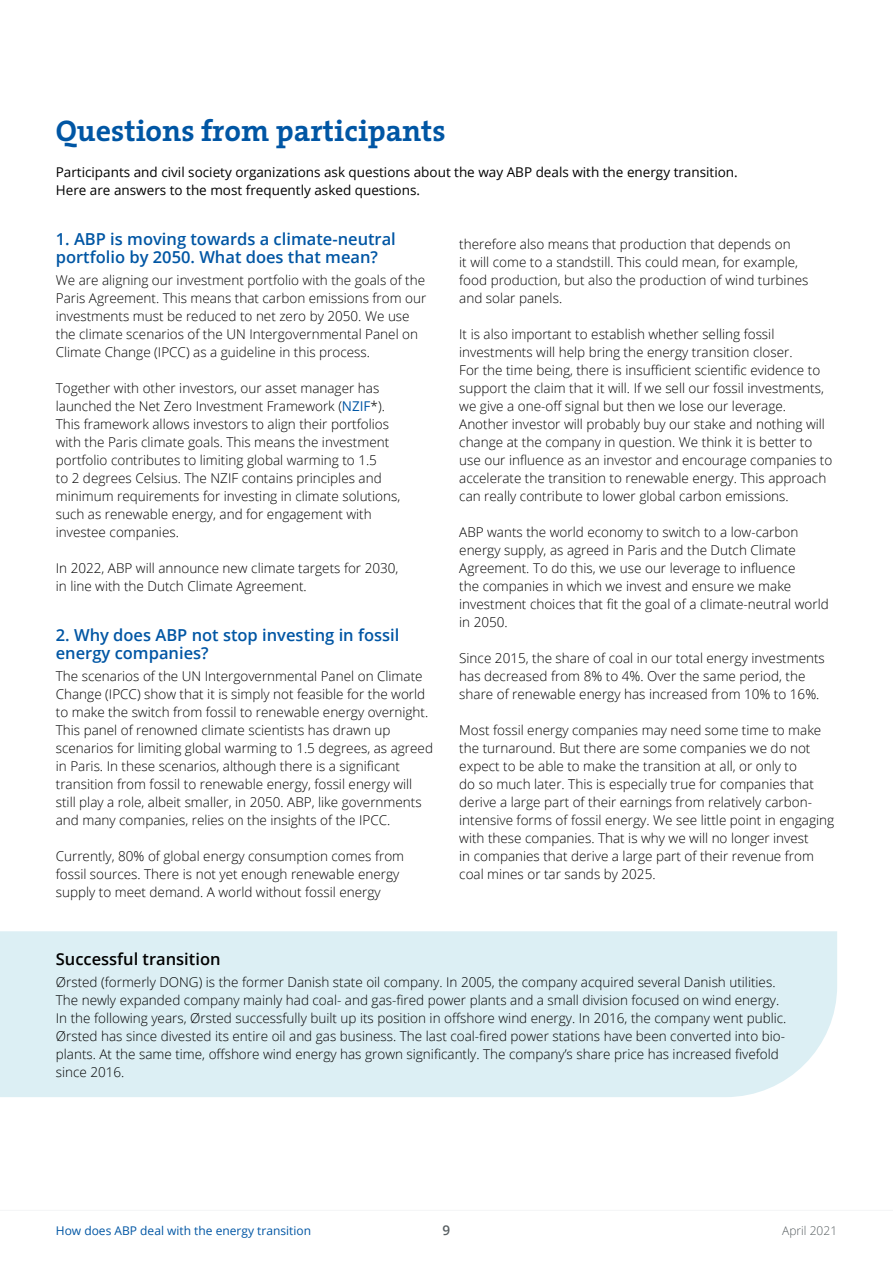
<style>
.page{position:relative;width:893px;height:1263px;background:#fff}
.page>*{position:absolute;margin:0;border:0;box-sizing:border-box;transform-origin:0 0}
.Kop{font:700 30px "The Serif";color:#0056a4}
.Kopje{font:600 16.5px/18px "Open Sans";color:#0056a4}
.Kopje_over_2_kolomme{font:600 16.5px "Open Sans";color:#000}
.Bodytekst{font:300 13.5px/18px "Open Sans";color:#000}
.Body_over_2_kolommen{font:300 13.5px/18px "Open Sans";color:#000}
.Body_over_2_kolommen-2{font:13.5px/18px "Open Sans";color:#000}
.t1{font:600 13.5px "Open Sans";color:#585f62}
.t2{font:12px "Open Sans";color:#0056a4}
.t3{font:300 12px "Open Sans";color:#585f62}
.s1{font-weight:400;color:#0056a4}
</style>
<div class="page">
<hr style="left:0;top:1210px;width:893px;height:1px;background:#f4f5f6">
<div style="left:0;top:931px;width:837px;height:166px;background:#dceff4"></div>
<p class="Kop" style="left:56px;top:106px;width:391px">Questions from participants</p>
<p class="Body_over_2_kolommen-2" style="left:56px;top:163px;width:683px">Participants and civil society organizations ask questions about the way ABP deals with the energy transition.<br>Here are answers to the most frequently asked questions.</p>
<p class="Kopje" style="left:56px;top:229px;width:342px">1. ABP is moving towards a climate-neutral portfolio by 2050. What does that mean?</p>
<p class="Bodytekst" style="left:56px;top:271px;width:372px">We are aligning our investment portfolio with the goals of the Paris Agreement. This means that carbon emissions from our investments must be reduced to net zero by 2050. We use the climate scenarios of the UN Intergovernmental Panel on Climate Change (IPCC) as a guideline in this process.</p>
<p class="Bodytekst" style="left:56px;top:379px;width:346px">Together with other investors, our asset manager has launched the Net Zero Investment Framework (<span class="s1">NZIF</span>*).<br>This framework allows investors to align their portfolios with the Paris climate goals. This means the investment portfolio contributes to limiting global warming to 1.5<br>to 2 degrees Celsius. The NZIF contains principles and minimum requirements for investing in climate solutions, such as renewable energy, and for engagement with investee companies.</p>
<p class="Bodytekst" style="left:56px;top:559px;width:344px">In 2022, ABP will announce new climate targets for 2030, in line with the Dutch Climate Agreement.</p>
<p class="Kopje" style="left:56px;top:625px;width:345px">2. Why does ABP not stop investing in fossil energy companies?</p>
<p class="Bodytekst" style="left:56px;top:667px;width:379px">The scenarios of the UN Intergovernmental Panel on Climate Change (IPCC) show that it is simply not feasible for the world to make the switch from fossil to renewable energy overnight.<br>This panel of renowned climate scientists has drawn up scenarios for limiting global warming to 1.5 degrees, as agreed in Paris. In these scenarios, although there is a significant transition from fossil to renewable energy, fossil energy will still play a role, albeit smaller, in 2050. ABP, like governments and many companies, relies on the insights of the IPCC.</p>
<p class="Bodytekst" style="left:56px;top:847px;width:350px">Currently, 80% of global energy consumption comes from fossil sources. There is not yet enough renewable energy supply to meet demand. A world without fossil energy</p>
<p class="Bodytekst" style="left:459px;top:235px;width:351px">therefore also means that production that depends on<br>it will come to a standstill. This could mean, for example, food production, but also the production of wind turbines and solar panels.</p>
<p class="Bodytekst" style="left:459px;top:325px;width:375px">It is also important to establish whether selling fossil investments will help bring the energy transition closer.<br>For the time being, there is insufficient scientific evidence to support the claim that it will. If we sell our fossil investments, we give a one-off signal but then we lose our leverage.<br>Another investor will probably buy our stake and nothing will change at the company in question. We think it is better to use our influence as an investor and encourage companies to accelerate the transition to renewable energy. This approach can really contribute to lower global carbon emissions.</p>
<p class="Bodytekst" style="left:459px;top:523px;width:371px">ABP wants the world economy to switch to a low-carbon energy supply, as agreed in Paris and the Dutch Climate Agreement. To do this, we use our leverage to influence<br>the companies in which we invest and ensure we make investment choices that fit the goal of a climate-neutral world in 2050.</p>
<p class="Bodytekst" style="left:459px;top:649px;width:367px">Since 2015, the share of coal in our total energy investments has decreased from 8% to 4%. Over the same period, the share of renewable energy has increased from 10% to 16%.</p>
<p class="Bodytekst" style="left:459px;top:721px;width:376px">Most fossil energy companies may need some time to make the turnaround. But there are some companies we do not expect to be able to make the transition at all, or only to<br>do so much later. This is especially true for companies that derive a large part of their earnings from relatively carbon&shy;intensive forms of fossil energy. We see little point in engaging with these companies. That is why we will no longer invest<br>in companies that derive a large part of their revenue from coal mines or tar sands by 2025.</p>
<p class="Kopje_over_2_kolomme" style="left:56px;top:947px;width:166px">Successful transition</p>
<p class="Body_over_2_kolommen" style="left:56px;top:973px;width:732px">Ørsted (formerly DONG) is the former Danish state oil company. In 2005, the company acquired several Danish utilities.<br>The newly expanded company mainly had coal- and gas-fired power plants and a small division focused on wind energy.<br>In the following years, Ørsted successfully built up its position in offshore wind energy. In 2016, the company went public.<br>Ørsted has since divested its entire oil and gas business. The last coal-fired power stations have been converted into bio&shy;plants. At the same time, offshore wind energy has grown significantly. The company’s share price has increased fivefold since 2016.</p>
<p class="t2" style="left:56px;top:1222px;width:257px">How does ABP deal with the energy transition</p>
<p class="t1" style="left:443px;top:1221px;width:9px">9</p>
<p class="t3" style="left:782px;top:1222px;width:56px">April 2021</p>
</div>
